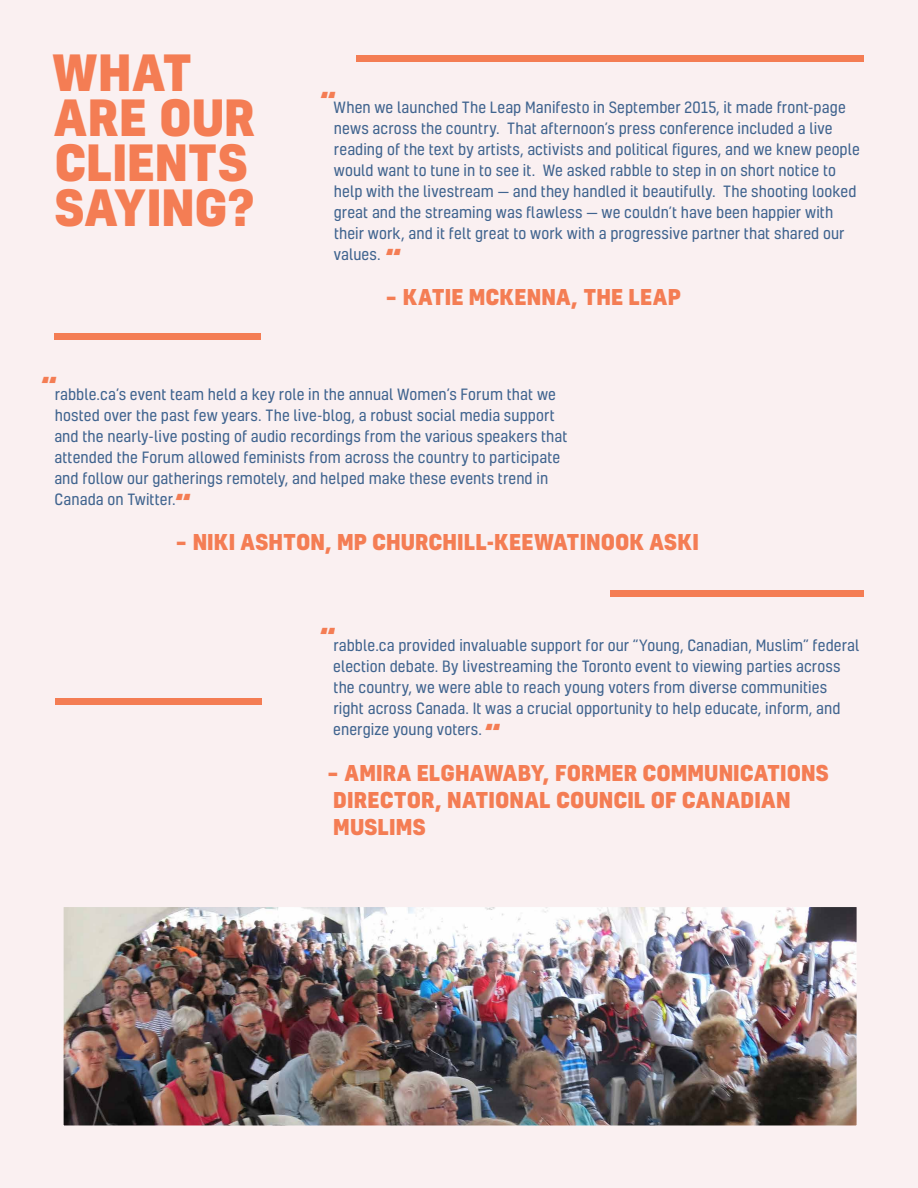
<style>
.page{position:relative;width:918px;height:1188px;background:#faf0f1}
.page>*{position:absolute;margin:0;border:0;box-sizing:border-box;transform-origin:0 0}
.t1{font:800 48px/45px "Kelson";color:#f47d54}
.t2{font:800 30px "Kelson";color:#f47d54}
.t3{font:800 21px/27px "Kelson";letter-spacing:.005em;color:#f47d54}
.t4{font:15px/21px "Kelson";letter-spacing:.005em;color:#40648f}
</style>
<div class="page">
<div style="left:356px;top:55px;width:508px;height:7px;background:#f47d54"></div>
<div style="left:54px;top:333px;width:206px;height:7px;background:#f47d54"></div>
<div style="left:55px;top:698px;width:207px;height:7px;background:#f47d54"></div>
<div style="left:610px;top:591px;width:254px;height:6px;background:#f47d54"></div>
<img style="left:65px;top:909px;width:790px;height:215px">
<div style="left:55px;top:899px;width:810px;height:235px;border:9px solid #faf0f1"></div>
<h1 class="t1" style="left:52px;top:49px;width:204px">WHAT<br>ARE OUR<br>CLIENTS<br>SAYING?</h1>
<h2 class="t2" style="left:41px;top:367px;width:18px">“</h2>
<h2 class="t2" style="left:320px;top:82px;width:18px">“</h2>
<p class="t4" style="left:334px;top:97px;width:528px">When we launched The Leap Manifesto in September 2015, it made front-page news across the country. That afternoon’s press conference included a live reading of the text by artists, activists and political figures, and we knew people would want to tune in to see it. We asked rabble to step in on short notice to help with the livestream — and they handled it beautifully. The shooting looked great and the streaming was flawless — we couldn’t have been happier with their work, and it felt great to work with a progressive partner that shared our values.</p>
<h2 class="t2" style="left:385px;top:239px;width:18px">“</h2>
<h3 class="t3" style="left:385px;top:282px;width:297px">– KATIE MCKENNA, THE LEAP</h3>
<p class="t4" style="left:54px;top:384px;width:515px">rabble.ca’s event team held a key role in the annual Women’s Forum that we hosted over the past few years. The live-blog, a robust social media support and the nearly-live posting of audio recordings from the various speakers that attended the Forum allowed feminists from across the country to participate and follow our gatherings remotely, and helped make these events trend in Canada on Twitter.</p>
<h2 class="t2" style="left:175px;top:484px;width:18px">“</h2>
<h3 class="t3" style="left:175px;top:527px;width:525px">– NIKI ASHTON, MP CHURCHILL-KEEWATINOOK ASKI</h3>
<h2 class="t2" style="left:320px;top:618px;width:18px">“</h2>
<p class="t4" style="left:333px;top:635px;width:528px">rabble.ca provided invaluable support for our “Young, Canadian, Muslim” federal election debate. By livestreaming the Toronto event to viewing parties across the country, we were able to reach young voters from diverse communities right across Canada. It was a crucial opportunity to help educate, inform, and energize young voters.</p>
<h2 class="t2" style="left:485px;top:714px;width:18px">“</h2>
<h3 class="t3" style="left:333px;top:759px;width:497px;text-indent:-6px">– AMIRA ELGHAWABY, FORMER COMMUNICATIONS<br>DIRECTOR, NATIONAL COUNCIL OF CANADIAN<br>MUSLIMS</h3>
</div>
